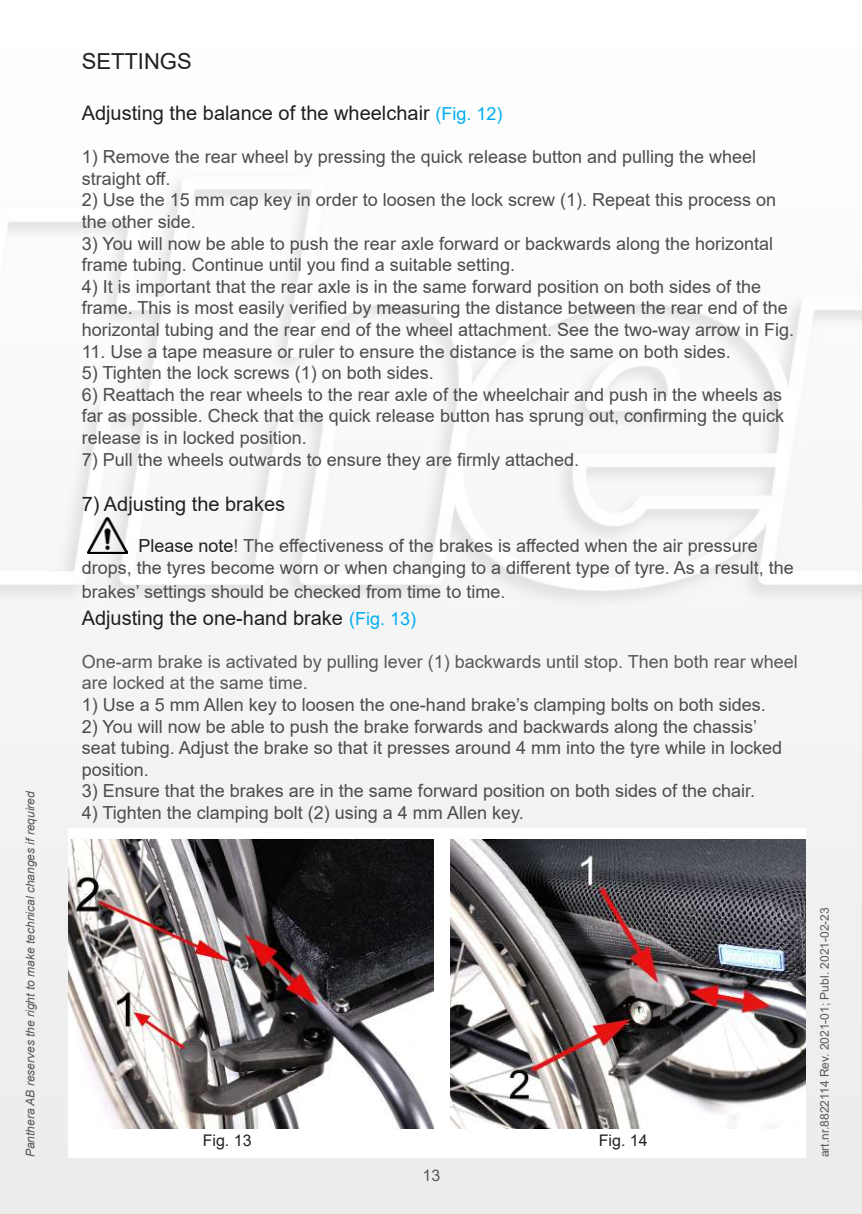
<style>
.page{position:relative;width:862px;height:1214px;background:#fff}
.page>*{position:absolute;margin:0;border:0;box-sizing:border-box;transform-origin:0 0}
.t1{font:22px "Arial";color:#231f20}
.t2{font:20px "Arial";color:#231f20}
.t3{font:18px/21.6px "Arial";color:#4b4c4d}
.t4{font:18px/21.6px "Arial";color:#57585a}
.t5{font:16px "Arial";color:#231f20}
.t6{font:700 16px "Arial";color:#231f20}
.t7{font:16px "Arial";color:#57585a}
.t8{font:italic 12px "Arial";color:#57585a}
.t9{font:12px "Arial";color:#57585a}
.s1{font-size:18px;color:#00aeef}
.s2{color:#231f20}
</style>
<div class="page">
<img style="left:0;top:181px;width:862px;height:1032px">
<img style="left:87px;top:517px;width:41px;height:36px">
<div style="left:68px;top:828px;width:737px;height:329px;background:#fff"></div>
<img style="left:69px;top:839px;width:365px;height:288px">
<img style="left:451px;top:839px;width:354px;height:289px">
<p class="t8" style="left:23px;top:1157px;width:368px;rotate:-90deg">Panthera AB reserves the right to make technical changes if required</p>
<p class="t1" style="left:82px;top:46px;width:112px">SETTINGS</p>
<p class="t2" style="left:82px;top:99px;width:422px">Adjusting the balance of the wheelchair <span class="s1">(Fig. 12)</span></p>
<p class="t3" style="left:82px;top:146px;width:676px">1) Remove the rear wheel by pressing the quick release button and pulling the wheel straight off.</p>
<p class="t3" style="left:82px;top:189px;width:696px">2) Use the 15 mm cap key in order to loosen the lock screw (1). Repeat this process on the other side.</p>
<p class="t3" style="left:82px;top:232px;width:693px">3) You will now be able to push the rear axle forward or backwards along the horizontal frame tubing. Continue until you find a suitable setting.</p>
<p class="t3" style="left:82px;top:275px;width:714px">4) It is important that the rear axle is in the same forward position on both sides of the frame. This is most easily verified by measuring the distance between the rear end of the horizontal tubing and the rear end of the wheel attachment. See the two-way arrow in Fig.</p>
<p class="t3" style="left:82px;top:340px;width:650px">11. Use a tape measure or ruler to ensure the distance is the same on both sides.</p>
<p class="t3" style="left:82px;top:362px;width:354px">5) Tighten the lock screws (1) on both sides.</p>
<p class="t3" style="left:82px;top:383px;width:704px;text-align:justify">6) Reattach the rear wheels to the rear axle of the wheelchair and push in the wheels as far as possible. Check that the quick release button has sprung out, confirming the quick release is in locked position.</p>
<p class="t3" style="left:82px;top:448px;width:499px">7) Pull the wheels outwards to ensure they are firmly attached.</p>
<p class="t2" style="left:82px;top:490px;width:205px">7) Adjusting the brakes</p>
<p class="t3" style="left:82px;top:535px;width:714px;text-indent:57px"><span class="s2">Please note</span>! The effectiveness of the brakes is affected when the air pressure drops, the tyres become worn or when changing to a different type of tyre. As a result, the</p>
<p class="t3" style="left:82px;top:581px;width:425px">brakes’ settings should be checked from time to time.</p>
<p class="t2" style="left:82px;top:603px;width:336px">Adjusting the one-hand brake <span class="s1">(Fig. 13)</span></p>
<p class="t4" style="left:82px;top:650px;width:717px">One-arm brake is activated by pulling lever (1) backwards until stop. Then both rear wheel are locked at the same time.</p>
<p class="t3" style="left:82px;top:693px;width:686px">1) Use a 5 mm Allen key to loosen the one-hand brake’s clamping bolts on both sides.</p>
<p class="t3" style="left:82px;top:715px;width:702px">2) You will now be able to push the brake forwards and backwards along the chassis’ seat tubing. Adjust the brake so that it presses around 4 mm into the tyre while in locked position.</p>
<p class="t3" style="left:82px;top:780px;width:675px">3) Ensure that the brakes are in the same forward position on both sides of the chair.</p>
<p class="t3" style="left:82px;top:801px;width:443px">4) Tighten the clamping bolt (2) using a 4 mm Allen key.</p>
<p class="t6" style="left:206px;top:1124px;width:52px">Fig. 18</p>
<p class="t6" style="left:590px;top:1126px;width:52px">Fig. 19</p>
<p class="t5" style="left:203px;top:1129px;width:50px">Fig. 13</p>
<p class="t5" style="left:599px;top:1129px;width:50px">Fig. 14</p>
<p class="t7" style="left:422px;top:1164px;width:19px">13</p>
<p class="t9" style="left:816px;top:1157px;width:251px;rotate:-90deg">art.nr.8822114 Rev. 2021-01; Publ. 2021-02-23</p>
</div>
